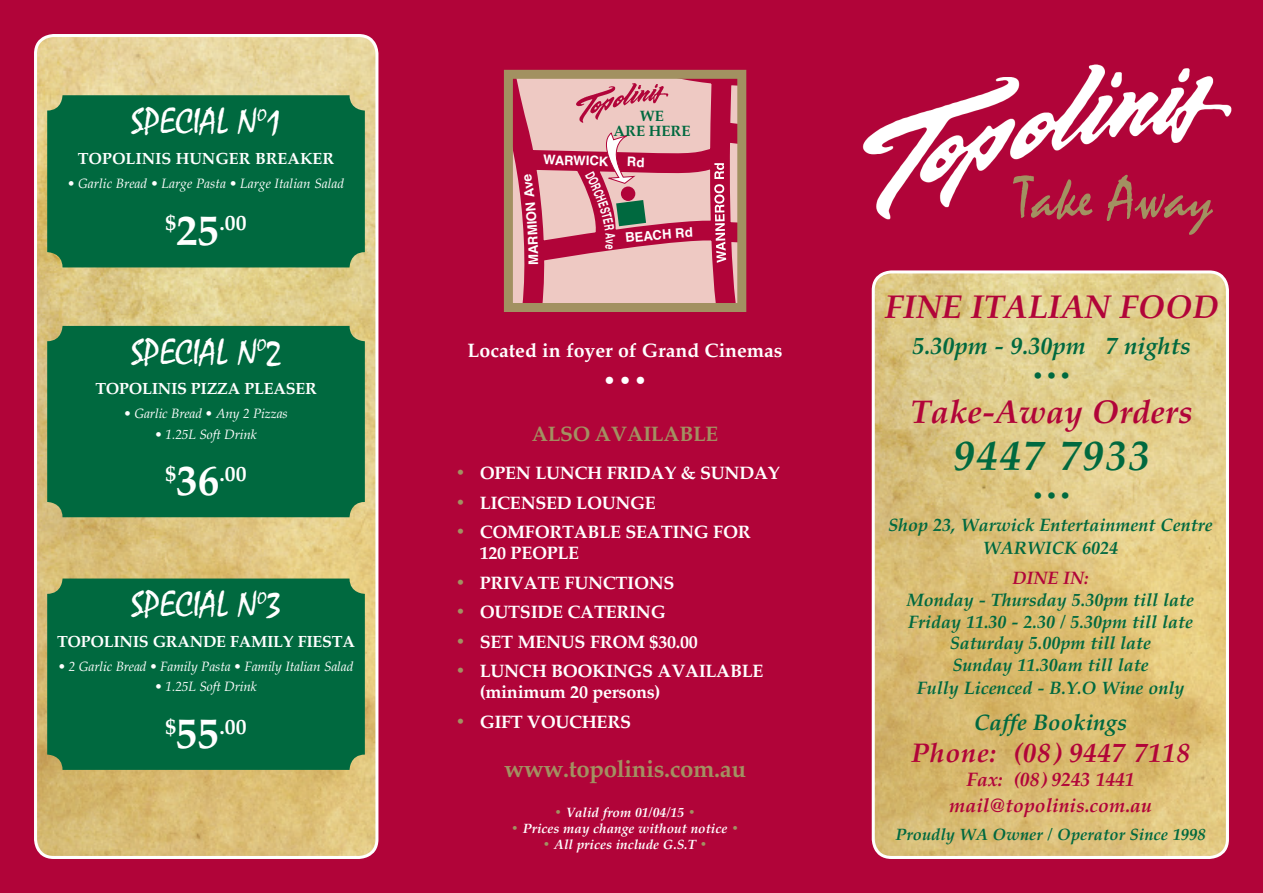
<style>
.page{position:relative;width:1263px;height:893px;background:#b10439}
.page>*{position:absolute;margin:0;border:0;box-sizing:border-box;transform-origin:0 0}
.t1{font:60px "Mistral";color:#a29161}
.t2{font:italic 700 42px "Palatino";letter-spacing:.05em;color:#00693f}
.t3{font:36.45px "Mistral";color:#fff}
.t4{font:italic 700 33px "Palatino";color:#b10439}
.t5{font:italic 700 27px "Palatino";letter-spacing:.025em;color:#b10439}
.t6{font:700 25.65px "Palatino";color:#fff}
.t7{font:italic 700 24px "Palatino";color:#00693f}
.t8{font:700 24px "Palatino";letter-spacing:-.015em;color:#a29161}
.t9{font:italic 700 22.5px "Palatino";color:#00693f}
.t10{font:700 22.5px "Palatino";color:#00693f}
.t11{font:700 21.6px "Palatino";color:#fff}
.t12{font:700 21px "Palatino";letter-spacing:-.015em;color:#a29161}
.t13{font:italic 700 19.5px/26.1px "Palatino";color:#b10439;text-align:center}
.t14{font:700 19.5px "Palatino";color:#fff}
.t15{font:700 18px/21px "Palatino";letter-spacing:-.015em;color:#fff}
.t16{font:italic 700 18px/21.6px "Palatino";color:#00693f;text-align:center}
.t17{font:italic 700 18px "Palatino";color:#b10439}
.t18{font:italic 700 16.5px "Palatino";color:#00693f}
.t19{font:700 16.2px "Palatino";letter-spacing:-.015em;color:#fff}
.t20{font:700 15px/15px "Palatino";color:#00693f;text-align:center}
.t21{font:italic 13.5px "Palatino";letter-spacing:-.01em;color:#fff}
.t22{font:italic 700 13.5px "Palatino";color:#fff}
.t23{font:700 13.2px "Helvetica";color:#fff}
.s1{font-size:43.2px}
.s2{color:#a29161}
</style>
<div class="page">
<svg style="left:34px;top:34px;width:344px;height:825px;background:#e2cd92"></svg>
<svg style="left:872px;top:270px;width:357px;height:589px;background:#dec480"></svg>
<div style="left:47px;top:95px;width:318px;height:172px;background:#00693f;border-radius:15px"></div>
<div style="left:47px;top:326px;width:318px;height:191px;background:#00693f;border-radius:15px"></div>
<div style="left:47px;top:578px;width:318px;height:192px;background:#00693f;border-radius:15px"></div>
<svg style="left:504px;top:70px;width:242px;height:242px;fill:#eec9c3"></svg>
<img style="left:573px;top:82px;width:97px;height:42px">
<img style="left:862px;top:64px;width:370px;height:156px">
<svg style="left:585px;top:132px;width:107px;height:117px"></svg>
<svg style="left:524px;top:174px;width:14px;height:80px"></svg>
<h3 class="t3" style="left:131px;top:101px;width:151px">SPECIAL N<sup>O</sup>1</h3>
<p class="t19" style="left:78px;top:148px;width:258px">TOPOLINIS HUNGER BREAKER</p>
<p class="t21" style="left:68px;top:176px;width:278px">• Garlic Bread • Large Pasta • Large Italian Salad</p>
<p class="t11" style="left:166px;top:210px;width:82px">$<span class="s1">25</span>.00</p>
<h3 class="t3" style="left:131px;top:332px;width:151px">SPECIAL N<sup>O</sup>2</h3>
<p class="t19" style="left:95px;top:379px;width:223px">TOPOLINIS PIZZA PLEASER</p>
<p class="t21" style="left:124px;top:406px;width:165px">• Garlic Bread • Any 2 Pizzas</p>
<p class="t21" style="left:155px;top:426px;width:103px">• 1.25L Soft Drink</p>
<p class="t11" style="left:166px;top:461px;width:82px">$<span class="s1">36</span>.00</p>
<h3 class="t3" style="left:131px;top:584px;width:151px">SPECIAL N<sup>O</sup>3</h3>
<p class="t19" style="left:57px;top:632px;width:299px">TOPOLINIS GRANDE FAMILY FIESTA</p>
<p class="t21" style="left:59px;top:659px;width:296px">• 2 Garlic Bread • Family Pasta • Family Italian Salad</p>
<p class="t21" style="left:155px;top:679px;width:103px">• 1.25L Soft Drink</p>
<p class="t11" style="left:166px;top:713px;width:82px">$<span class="s1">55</span>.00</p>
<p class="t20" style="left:613px;top:109px;width:79px">WE<br>ARE HERE</p>
<p class="t23" style="left:543px;top:149px;width:67px;rotate:1deg">WARWICK</p>
<p class="t23" style="left:523px;top:265px;width:13px;rotate:-90deg">M</p>
<p class="t14" style="left:468px;top:339px;width:316px">Located in foyer of Grand Cinemas</p>
<h3 class="t6" style="left:602px;top:366px;width:48px">•••</h3>
<p class="t12" style="left:532px;top:421px;width:188px">ALSO AVAILABLE</p>
<p class="t15" style="left:455px;top:463px;width:326px"><span class="s2">•</span> OPEN LUNCH FRIDAY &amp; SUNDAY</p>
<p class="t15" style="left:455px;top:492px;width:202px"><span class="s2">•</span> LICENSED LOUNGE</p>
<p class="t15" style="left:480px;top:522px;width:272px;text-indent:-25px"><span class="s2">•</span> COMFORTABLE SEATING FOR<br>120 PEOPLE</p>
<p class="t15" style="left:455px;top:572px;width:221px"><span class="s2">•</span> PRIVATE FUNCTIONS</p>
<p class="t15" style="left:455px;top:602px;width:212px"><span class="s2">•</span> OUTSIDE CATERING</p>
<p class="t15" style="left:455px;top:631px;width:244px"><span class="s2">•</span> SET MENUS FROM $30.00</p>
<p class="t15" style="left:480px;top:661px;width:285px;text-indent:-25px"><span class="s2">•</span> LUNCH BOOKINGS AVAILABLE (minimum 20 persons)</p>
<p class="t15" style="left:455px;top:711px;width:178px"><span class="s2">•</span> GIFT VOUCHERS</p>
<h3 class="t8" style="left:504px;top:755px;width:243px">www.topolinis.com.au</h3>
<p class="t22" style="left:554px;top:805px;width:143px"><span class="s2">•</span> Valid from 01/04/15 <span class="s2">•</span></p>
<p class="t22" style="left:511px;top:821px;width:230px"><span class="s2">•</span> Prices may change without notice <span class="s2">•</span></p>
<p class="t22" style="left:542px;top:837px;width:167px"><span class="s2">•</span> All prices include G.S.T <span class="s2">•</span></p>
<h1 class="t1" style="left:1015px;top:165px;width:199px">Take Away</h1>
<h3 class="t4" style="left:885px;top:288px;width:335px">FINE ITALIAN FOOD</h3>
<h3 class="t7" style="left:912px;top:332px;width:280px">5.30pm - 9.30pm 7 nights</h3>
<p class="t10" style="left:1031px;top:363px;width:42px">•••</p>
<h3 class="t4" style="left:910px;top:393px;width:284px">Take-Away Orders</h3>
<h2 class="t2" style="left:953px;top:432px;width:198px">9447 7933</h2>
<p class="t10" style="left:1031px;top:483px;width:42px">•••</p>
<p class="t16" style="left:888px;top:514px;width:326px;line-height:23.4px">Shop 23, Warwick Entertainment Centre<br>WARWICK 6024</p>
<p class="t17" style="left:1012px;top:568px;width:78px">DINE IN:</p>
<p class="t16" style="left:907px;top:590px;width:289px">Monday - Thursday 5.30pm till late<br>Friday 11.30 - 2.30 / 5.30pm till late<br>Saturday 5.00pm till late<br>Sunday 11.30am till late</p>
<p class="t16" style="left:917px;top:678px;width:269px">Fully Licenced - B.Y.O Wine only</p>
<p class="t9" style="left:974px;top:709px;width:154px">Caffe Bookings</p>
<h3 class="t5" style="left:911px;top:738px;width:280px">Phone: (08) 9447 7118</h3>
<p class="t13" style="left:949px;top:766px;width:204px">Fax: (08) 9243 1441 mail@topolinis.com.au</p>
<p class="t18" style="left:895px;top:825px;width:312px">Proudly WA Owner / Operator Since 1998</p>
</div>
